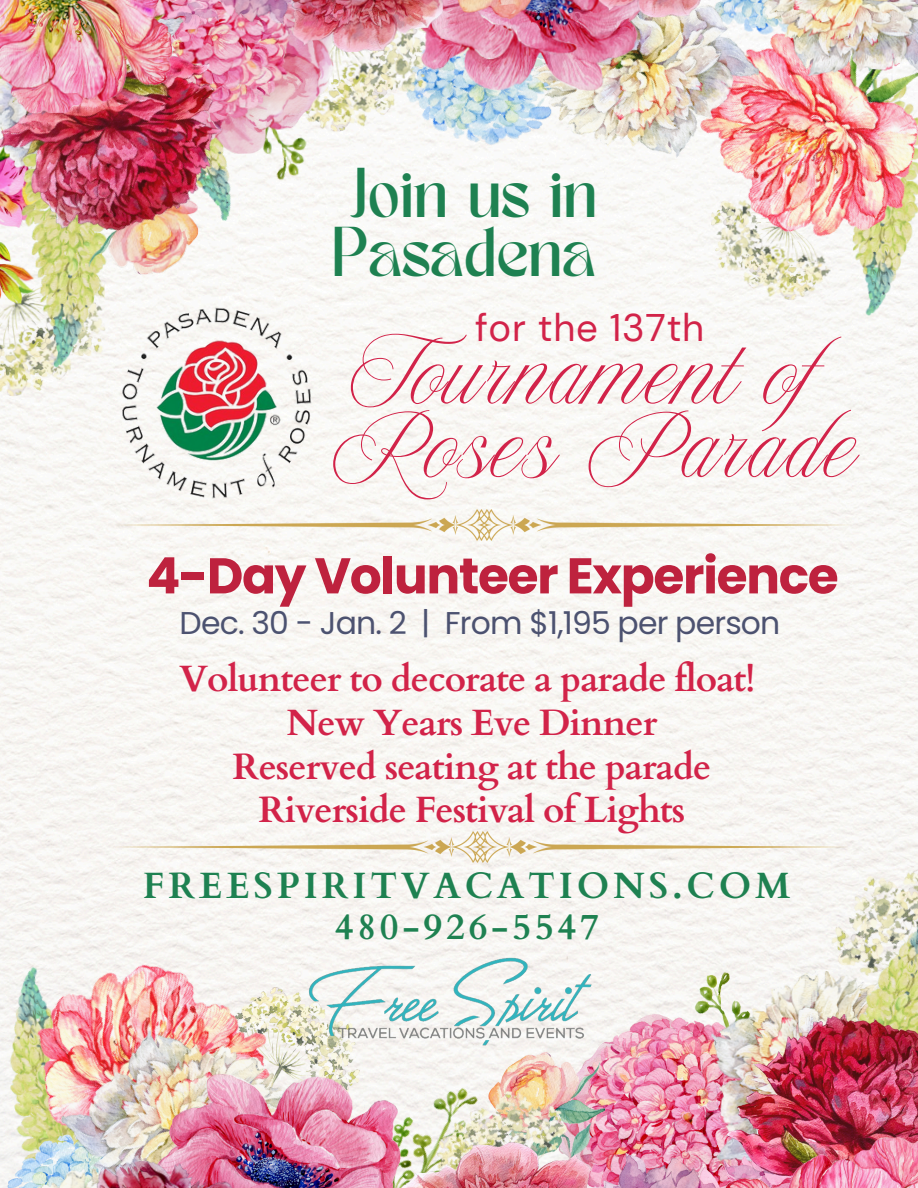
<style>
.page{position:relative;width:918px;height:1188px;background:#fff}
.page>*{position:absolute;margin:0;border:0;box-sizing:border-box;transform-origin:0 0}
.t1{font:71.4px/73.5px "New Icon Script";letter-spacing:.02em;color:#d22349}
.t2{font:700 50.1px "Poppins";letter-spacing:-.025em;color:#be223e}
.t3{font:49.2px/58.7px "TANMERINGUE";color:#1e8151;text-align:center}
.t4{font:38.4px "DM Sans";letter-spacing:.02em;color:#d22349}
.t5{font:700 36.6px/43.8px "Cardo";letter-spacing:-.025em;color:#d22349;text-align:center}
.t6{font:700 36.6px/40.5px "Cardo";letter-spacing:.105em;color:#1e8151;text-align:center}
.t7{font:31.5px "Poppins";letter-spacing:-.025em;color:#4c5270}
</style>
<div class="page">
<img style="left:393px;top:102px;width:104px;height:74px">
<img style="left:0;top:921px;width:304px;height:245px">
<img style="left:610px;top:945px;width:156px;height:52px">
<img style="left:766px;top:834px;width:152px;height:135px">
<img style="left:3px;top:1126px;width:34px;height:40px">
<img style="left:37px;top:988px;width:300px;height:178px">
<img style="left:605px;top:997px;width:103px;height:71px">
<img style="left:708px;top:969px;width:69px;height:99px">
<img style="left:143px;top:1065px;width:266px;height:123px">
<img style="left:0;top:1166px;width:49px;height:22px">
<img style="left:777px;top:883px;width:141px;height:131px">
<img style="left:488px;top:1058px;width:117px;height:10px">
<img style="left:725px;top:1014px;width:193px;height:124px">
<img style="left:725px;top:1138px;width:193px;height:50px">
<img style="left:420px;top:1068px;width:305px;height:120px">
<img style="left:378px;top:1142px;width:249px;height:46px">
<img style="left:49px;top:1152px;width:258px;height:36px">
<img style="left:707px;top:276px;width:97px;height:26px">
<img style="left:804px;top:276px;width:114px;height:44px">
<img style="left:676px;top:82px;width:242px;height:194px">
<img style="left:273px;top:133px;width:120px;height:98px">
<img style="left:0;top:372px;width:95px;height:25px">
<img style="left:335px;top:54px;width:96px;height:79px">
<img style="left:266px;top:54px;width:69px;height:102px">
<img style="left:497px;top:20px;width:285px;height:179px">
<img style="left:266px;top:54px;width:39px;height:92px">
<img style="left:403px;top:20px;width:259px;height:82px">
<img style="left:746px;top:0;width:172px;height:82px">
<img style="left:0;top:274px;width:136px;height:98px">
<img style="left:0;top:25px;width:266px;height:249px">
<img style="left:0;top:0;width:174px;height:115px">
<img style="left:258px;top:0;width:199px;height:54px">
<img style="left:762px;top:0;width:20px;height:2px">
<img style="left:400px;top:0;width:200px;height:31px">
<img style="left:563px;top:0;width:199px;height:20px">
<img style="left:67px;top:0;width:318px;height:25px">
<img style="left:95px;top:280px;width:244px;height:244px">
<img style="left:299px;top:947px;width:306px;height:111px">
<img style="left:117px;top:509px;width:735px;height:32px">
<img style="left:113px;top:831px;width:735px;height:32px">
<p class="t3" style="left:331px;top:171px;width:267px">Join us in<br>Pasadena</p>
<p class="t4" style="left:475px;top:303px;width:231px">for the 137th</p>
<p class="t1" style="left:331px;top:347px;width:552px">Tournament of<br>Roses Parade</p>
<p class="t2" style="left:146px;top:541px;width:694px">4-Day Volunteer Experience</p>
<p class="t7" style="left:180px;top:601px;width:602px">Dec. 30 - Jan. 2 | From $1,195 per person</p>
<p class="t5" style="left:180px;top:657px;width:577px">Volunteer to decorate a parade float!<br>New Years Eve Dinner<br>Reserved seating at the parade<br>Riverside Festival of Lights</p>
<p class="t6" style="left:143px;top:866px;width:649px">FREESPIRITVACATIONS.COM<br>480-926-5547</p>
</div>
